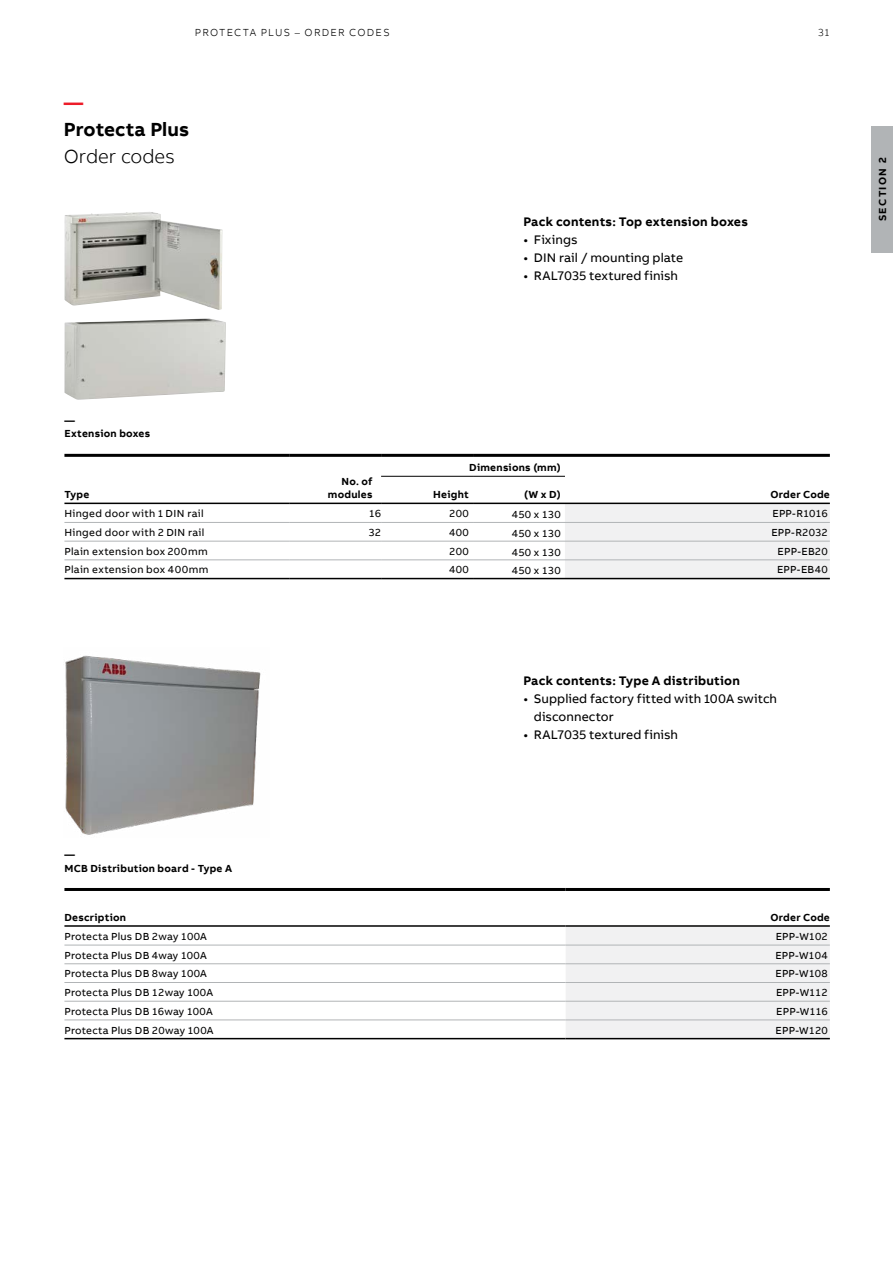
<style>
.page{position:relative;width:893px;height:1263px;background:#fff}
.page>*{position:absolute;margin:0;border:0;box-sizing:border-box;transform-origin:0 0}
.t1{font:700 19.5px "AB Bvoice";letter-spacing:-.005em;color:#000}
.t2{font:300 19.5px "AB Bvoice";color:#000}
.t3{font:700 19.5px "AB Bvoice";color:#ed1c29}
.t4{font:12.75px/18px "AB Bvoice";letter-spacing:.005em;color:#000}
.t5{font:700 12.75px "AB Bvoice";letter-spacing:.02em;color:#000}
.t6{font:10.5px "AB Bvoice";letter-spacing:.025em;color:#000}
.t7{font:700 10.5px/13.5px "AB Bvoice";letter-spacing:.025em;color:#000}
.t8{font:300 10.5px "AB Bvoice";letter-spacing:.12em;color:#000}
.t9{font:700 10.5px "AB Bvoice";letter-spacing:.125em;color:#000}
</style>
<div class="page">
<img style="left:65px;top:655px;width:196px;height:180px">
<svg style="left:64px;top:504px;width:225px;height:74px"></svg>
<div style="left:565px;top:504px;width:265px;height:74px;background:#f1f1f2"></div>
<hr style="left:64px;top:454px;width:225px;height:3px;background:#000">
<hr style="left:64px;top:503px;width:225px;height:1px;background:#000">
<hr style="left:289px;top:454px;width:92px;height:3px;background:#000">
<hr style="left:381px;top:454px;width:92px;height:3px;background:#000">
<hr style="left:473px;top:454px;width:92px;height:3px;background:#000">
<hr style="left:565px;top:454px;width:265px;height:3px;background:#000">
<hr style="left:289px;top:503px;width:92px;height:1px;background:#000">
<hr style="left:381px;top:503px;width:92px;height:1px;background:#000">
<hr style="left:473px;top:503px;width:92px;height:1px;background:#000">
<hr style="left:565px;top:503px;width:265px;height:1px;background:#000">
<hr style="left:381px;top:476px;width:92px;height:1px;background:#000">
<hr style="left:473px;top:476px;width:92px;height:1px;background:#000">
<hr style="left:64px;top:522px;width:225px;height:1px;background:#b1b4b6">
<hr style="left:289px;top:522px;width:92px;height:1px;background:#b1b4b6">
<hr style="left:381px;top:522px;width:92px;height:1px;background:#b1b4b6">
<hr style="left:473px;top:522px;width:92px;height:1px;background:#b1b4b6">
<hr style="left:565px;top:522px;width:265px;height:1px;background:#b1b4b6">
<hr style="left:64px;top:541px;width:225px;height:1px;background:#b1b4b6">
<hr style="left:289px;top:541px;width:92px;height:1px;background:#b1b4b6">
<hr style="left:381px;top:541px;width:92px;height:1px;background:#b1b4b6">
<hr style="left:473px;top:541px;width:92px;height:1px;background:#b1b4b6">
<hr style="left:565px;top:541px;width:265px;height:1px;background:#b1b4b6">
<hr style="left:64px;top:559px;width:225px;height:1px;background:#b1b4b6">
<hr style="left:289px;top:559px;width:92px;height:1px;background:#b1b4b6">
<hr style="left:381px;top:559px;width:92px;height:1px;background:#b1b4b6">
<hr style="left:473px;top:559px;width:92px;height:1px;background:#b1b4b6">
<hr style="left:565px;top:559px;width:265px;height:1px;background:#b1b4b6">
<hr style="left:64px;top:578px;width:225px;height:1px;background:#000">
<hr style="left:289px;top:578px;width:92px;height:1px;background:#000">
<hr style="left:381px;top:578px;width:92px;height:1px;background:#000">
<hr style="left:473px;top:578px;width:92px;height:1px;background:#000">
<hr style="left:565px;top:578px;width:265px;height:1px;background:#000">
<img style="left:64px;top:318px;width:162px;height:82px">
<img style="left:64px;top:212px;width:159px;height:98px">
<div style="left:566px;top:927px;width:264px;height:111px;background:#f1f1f2"></div>
<hr style="left:64px;top:888px;width:502px;height:3px;background:#000">
<hr style="left:566px;top:888px;width:264px;height:3px;background:#000">
<hr style="left:64px;top:925px;width:502px;height:2px;background:#000">
<hr style="left:566px;top:925px;width:264px;height:2px;background:#000">
<hr style="left:64px;top:945px;width:502px;height:1px;background:#b1b4b6">
<hr style="left:566px;top:945px;width:264px;height:1px;background:#b1b4b6">
<hr style="left:64px;top:963px;width:502px;height:1px;background:#b1b4b6">
<hr style="left:566px;top:963px;width:264px;height:1px;background:#b1b4b6">
<hr style="left:64px;top:982px;width:502px;height:1px;background:#b1b4b6">
<hr style="left:566px;top:982px;width:264px;height:1px;background:#b1b4b6">
<hr style="left:64px;top:1001px;width:502px;height:1px;background:#b1b4b6">
<hr style="left:566px;top:1001px;width:264px;height:1px;background:#b1b4b6">
<hr style="left:64px;top:1038px;width:502px;height:1px;background:#000">
<hr style="left:566px;top:1038px;width:264px;height:1px;background:#000">
<hr style="left:64px;top:1019px;width:502px;height:1px;background:#b1b4b6">
<hr style="left:566px;top:1019px;width:264px;height:1px;background:#b1b4b6">
<div style="left:872px;top:126px;width:21px;height:127px;background:#b1b4b6"></div>
<p class="t8" style="left:195px;top:26px;width:196px">PROTECTA PLUS – ORDER CODES</p>
<h1 class="t3" style="left:64px;top:90px;width:21px">—</h1>
<h1 class="t1" style="left:64px;top:117px;width:127px">Protecta Plus</h1>
<h1 class="t2" style="left:64px;top:145px;width:113px">Order codes</h1>
<p class="t5" style="left:523px;top:213px;width:226px">Pack contents: Top extension boxes</p>
<p class="t4" style="left:523px;top:231px;width:56px">• Fixings</p>
<p class="t4" style="left:523px;top:249px;width:161px">• DIN rail / mounting plate</p>
<p class="t4" style="left:523px;top:267px;width:156px">• RAL7035 textured finish</p>
<p class="t8" style="left:818px;top:26px;width:12px">31</p>
<p class="t9" style="left:876px;top:221px;width:65px;rotate:-90deg">SECTION 2</p>
<p class="t7" style="left:64px;top:414px;width:87px">—<br>Extension boxes</p>
<p class="t7" style="left:64px;top:488px;width:26px">Type</p>
<p class="t7" style="left:328px;top:474px;width:46px;text-align:right">No. of modules</p>
<p class="t7" style="left:469px;top:461px;width:93px">Dimensions (mm)</p>
<p class="t7" style="left:433px;top:488px;width:37px">Height</p>
<p class="t7" style="left:524px;top:488px;width:38px">(W x D)</p>
<p class="t7" style="left:770px;top:488px;width:61px">Order Code</p>
<p class="t6" style="left:64px;top:507px;width:141px">Hinged door with 1 DIN rail</p>
<p class="t6" style="left:369px;top:507px;width:14px">16</p>
<p class="t6" style="left:449px;top:507px;width:21px">200</p>
<p class="t6" style="left:512px;top:508px;width:50px">450 x 130</p>
<p class="t6" style="left:772px;top:507px;width:57px">EPP-R1016</p>
<p class="t6" style="left:64px;top:526px;width:141px">Hinged door with 2 DIN rail</p>
<p class="t6" style="left:368px;top:526px;width:14px">32</p>
<p class="t6" style="left:449px;top:526px;width:21px">400</p>
<p class="t6" style="left:512px;top:527px;width:50px">450 x 130</p>
<p class="t6" style="left:771px;top:526px;width:58px">EPP-R2032</p>
<p class="t6" style="left:64px;top:545px;width:145px">Plain extension box 200mm</p>
<p class="t6" style="left:449px;top:545px;width:21px">200</p>
<p class="t6" style="left:512px;top:546px;width:50px">450 x 130</p>
<p class="t6" style="left:778px;top:545px;width:52px">EPP-EB20</p>
<p class="t6" style="left:64px;top:563px;width:146px">Plain extension box 400mm</p>
<p class="t6" style="left:449px;top:563px;width:21px">400</p>
<p class="t6" style="left:512px;top:564px;width:50px">450 x 130</p>
<p class="t6" style="left:777px;top:563px;width:52px">EPP-EB40</p>
<p class="t7" style="left:64px;top:848px;width:169px">—<br>MCB Distribution board - Type A</p>
<p class="t5" style="left:523px;top:672px;width:218px">Pack contents: Type A distribution</p>
<p class="t4" style="left:534px;top:690px;width:245px;text-indent:-11px">• Supplied factory fitted with 100A switch disconnector</p>
<p class="t4" style="left:523px;top:726px;width:156px">• RAL7035 textured finish</p>
<p class="t7" style="left:64px;top:910px;width:63px">Description</p>
<p class="t7" style="left:770px;top:910px;width:61px">Order Code</p>
<p class="t6" style="left:64px;top:930px;width:144px">Protecta Plus DB 2way 100A</p>
<p class="t6" style="left:776px;top:930px;width:54px">EPP-W102</p>
<p class="t6" style="left:64px;top:949px;width:144px">Protecta Plus DB 4way 100A</p>
<p class="t6" style="left:775px;top:949px;width:54px">EPP-W104</p>
<p class="t6" style="left:64px;top:967px;width:144px">Protecta Plus DB 8way 100A</p>
<p class="t6" style="left:775px;top:967px;width:54px">EPP-W108</p>
<p class="t6" style="left:64px;top:986px;width:150px">Protecta Plus DB 12way 100A</p>
<p class="t6" style="left:776px;top:986px;width:53px">EPP-W112</p>
<p class="t6" style="left:64px;top:1005px;width:150px">Protecta Plus DB 16way 100A</p>
<p class="t6" style="left:776px;top:1005px;width:53px">EPP-W116</p>
<p class="t6" style="left:64px;top:1023px;width:151px">Protecta Plus DB 20way 100A</p>
<p class="t6" style="left:776px;top:1023px;width:54px">EPP-W120</p>
</div>
